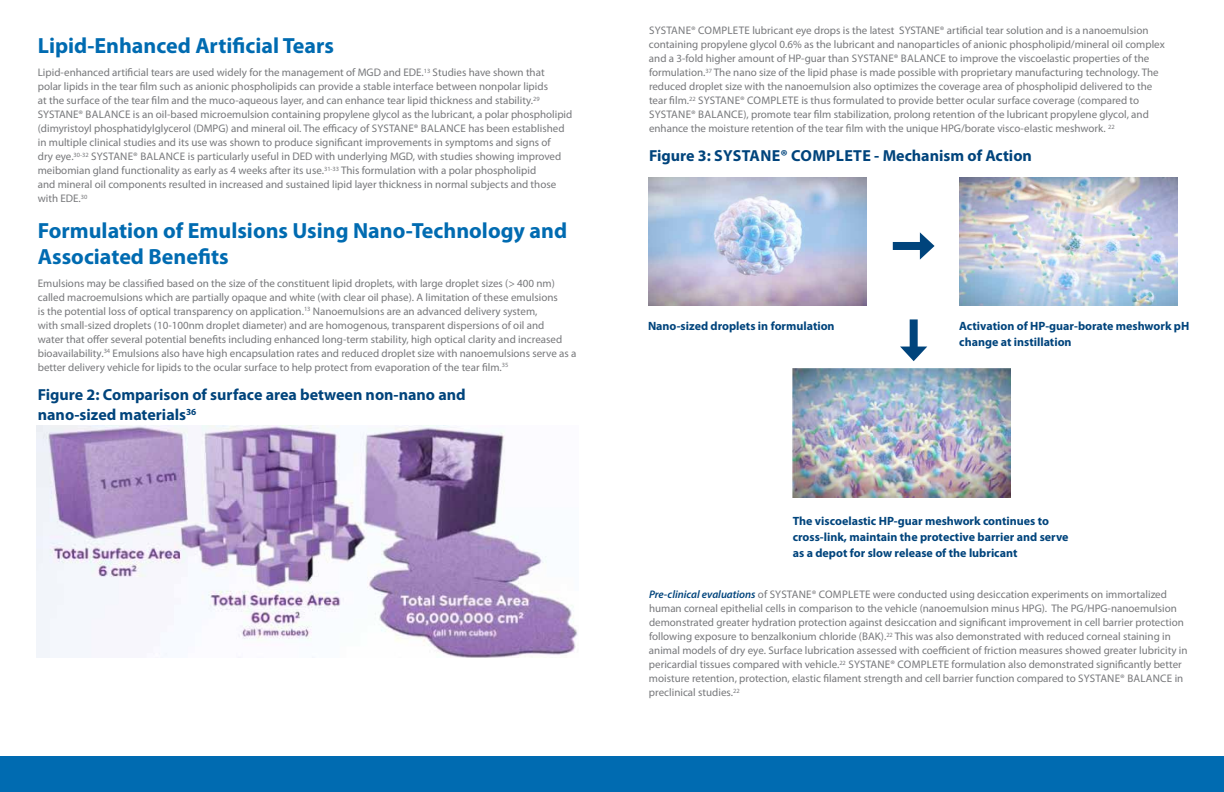
<style>
.page{position:relative;width:1224px;height:792px;background:#fff}
.page>*{position:absolute;margin:0;border:0;box-sizing:border-box;transform-origin:0 0}
.t1{font:700 22px/26.4px "Myriad Pro";color:#006bb1}
.t2{font:700 16px/20px "Myriad Pro";color:#00447c}
.t3{font:700 12px/16px "Myriad Pro";color:#00447c}
.t4{font:11px/14px "Myriad Pro";color:#77787b}
.s1{font-weight:600;font-style:italic;color:#00447c}
</style>
<div class="page">
<div style="left:0;top:756px;width:1224px;height:36px;background:#006bb1"></div>
<img style="left:648px;top:178px;width:218px;height:128px">
<img style="left:959px;top:178px;width:218px;height:128px">
<img style="left:793px;top:369px;width:218px;height:128px">
<div style="left:893px;top:242px;width:33px;height:8px;background:#00447c"></div>
<svg style="left:920px;top:232px;width:15px;height:28px"></svg>
<div style="left:910px;top:319px;width:8px;height:33px;background:#00447c"></div>
<svg style="left:900px;top:347px;width:27px;height:14px"></svg>
<img style="left:36px;top:426px;width:542px;height:231px">
<h1 class="t1" style="left:38px;top:32px;width:298px">Lipid-Enhanced Artificial Tears</h1>
<p class="t4" style="left:38px;top:65px;width:536px">Lipid-enhanced artificial tears are used widely for the management of MGD and EDE.<sup>13</sup> Studies have shown that<br>polar lipids in the tear film such as anionic phospholipids can provide a stable interface between nonpolar lipids<br>at the surface of the tear film and the muco-aqueous layer, and can enhance tear lipid thickness and stability.<sup>29<br></sup>SYSTANE® BALANCE is an oil-based microemulsion containing propylene glycol as the lubricant, a polar phospholipid (dimyristoyl phosphatidylglycerol (DMPG) and mineral oil. The efficacy of SYSTANE® BALANCE has been established in multiple clinical studies and its use was shown to produce significant improvements in symptoms and signs of<br>dry eye.<sup>30-32</sup> SYSTANE® BALANCE is particularly useful in DED with underlying MGD, with studies showing improved meibomian gland functionality as early as 4 weeks after its use.<sup>31-33</sup> This formulation with a polar phospholipid<br>and mineral oil components resulted in increased and sustained lipid layer thickness in normal subjects and those with EDE.<sup>30</sup></p>
<h1 class="t1" style="left:38px;top:216px;width:531px">Formulation of Emulsions Using Nano-Technology and<br>Associated Benefits</h1>
<p class="t4" style="left:38px;top:276px;width:540px">Emulsions may be classified based on the size of the constituent lipid droplets, with large droplet sizes (&gt; 400 nm) called macroemulsions which are partially opaque and white (with clear oil phase). A limitation of these emulsions<br>is the potential loss of optical transparency on application.<sup>13</sup> Nanoemulsions are an advanced delivery system,<br>with small-sized droplets (10-100nm droplet diameter) and are homogenous, transparent dispersions of oil and<br>water that offer several potential benefits including enhanced long-term stability, high optical clarity and increased bioavailability.<sup>34</sup> Emulsions also have high encapsulation rates and reduced droplet size with nanoemulsions serve as a better delivery vehicle for lipids to the ocular surface to help protect from evaporation of the tear film.<sup>35</sup></p>
<h2 class="t2" style="left:38px;top:384px;width:429px">Figure 2: Comparison of surface area between non-nano and nano-sized materials<sup>36</sup></h2>
<p class="t4" style="left:649px;top:23px;width:517px">SYSTANE® COMPLETE lubricant eye drops is the latest SYSTANE® artificial tear solution and is a nanoemulsion containing propylene glycol 0.6% as the lubricant and nanoparticles of anionic phospholipid/mineral oil complex and a 3-fold higher amount of HP-guar than SYSTANE® BALANCE to improve the viscoelastic properties of the formulation.<sup>37</sup> The nano size of the lipid phase is made possible with proprietary manufacturing technology. The reduced droplet size with the nanoemulsion also optimizes the coverage area of phospholipid delivered to the tear film.<sup>22</sup> SYSTANE® COMPLETE is thus formulated to provide better ocular surface coverage (compared to SYSTANE® BALANCE), promote tear film stabilization, prolong retention of the lubricant propylene glycol, and enhance the moisture retention of the tear film with the unique HPG/borate visco-elastic meshwork. <sup>22</sup></p>
<h2 class="t2" style="left:649px;top:145px;width:384px">Figure 3: SYSTANE® COMPLETE - Mechanism of Action</h2>
<p class="t3" style="left:648px;top:317px;width:188px">Nano-sized droplets in formulation</p>
<p class="t3" style="left:959px;top:318px;width:232px">Activation of HP-guar-borate meshwork pH change at instillation</p>
<p class="t3" style="left:793px;top:512px;width:277px">The viscoelastic HP-guar meshwork continues to cross-link, maintain the protective barrier and serve as a depot for slow release of the lubricant</p>
<p class="t4" style="left:649px;top:587px;width:540px"><span class="s1">Pre-clinical evaluations</span> of SYSTANE® COMPLETE were conducted using desiccation experiments on immortalized human corneal epithelial cells in comparison to the vehicle (nanoemulsion minus HPG). The PG/HPG-nanoemulsion demonstrated greater hydration protection against desiccation and significant improvement in cell barrier protection following exposure to benzalkonium chloride (BAK).<sup>22</sup> This was also demonstrated with reduced corneal staining in animal models of dry eye. Surface lubrication assessed with coefficient of friction measures showed greater lubricity in pericardial tissues compared with vehicle.<sup>22</sup> SYSTANE® COMPLETE formulation also demonstrated significantly better moisture retention, protection, elastic filament strength and cell barrier function compared to SYSTANE® BALANCE in preclinical studies.<sup>22</sup></p>
</div>
